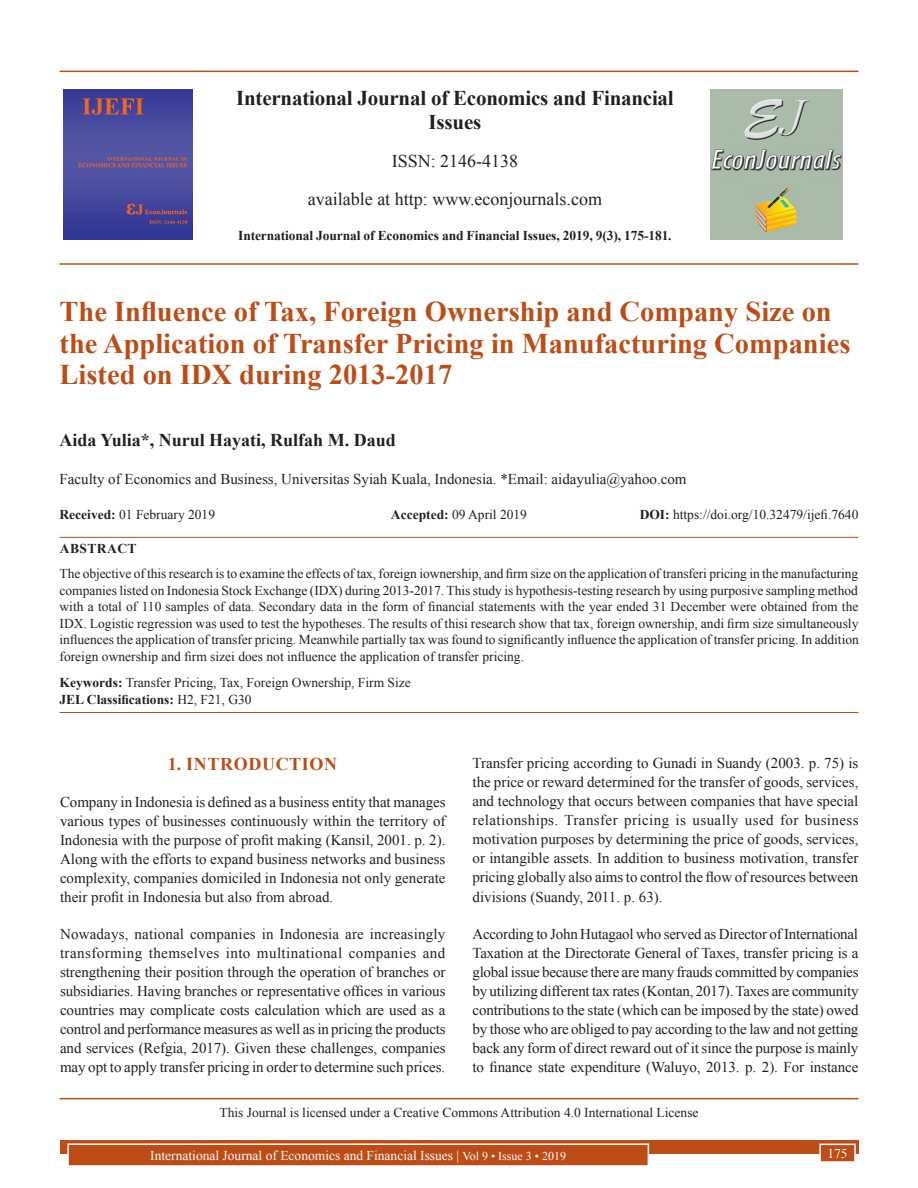
<style>
.page{position:relative;width:918px;height:1188px;background:#fff}
.page>*{position:absolute;margin:0;border:0;box-sizing:border-box;transform-origin:0 0}
.AT{font:700 28.5px/31.5px "Times New Roman";color:#bd4c16}
.Issue_details{font:700 21px/24px "Times New Roman";letter-spacing:-.01em;color:#231f20;text-align:center}
.Issue_details-2{font:18px "Times New Roman";color:#231f20}
.AU{font:700 18px "Times New Roman";color:#231f20}
.t1{font:700 18px "Times New Roman";letter-spacing:.035em;color:#bd4c16}
.TX{font:15px/19px "Times New Roman";letter-spacing:-.005em;color:#231f20;text-align:justify}
.AFF{font:15px "Times New Roman";color:#231f20}
.ABS{font:13.5px/16.5px "Times New Roman";color:#231f20;text-align:justify}
.KWD{font:13.5px/16.2px "Times New Roman";color:#231f20}
.HIS{font:13.5px "Times New Roman";color:#231f20}
.CCA{font:13.5px "Times New Roman";color:#231f20}
.Folio{font:13.5px "Times New Roman";color:#fff}
.Issue_details-3{font:700 13.5px "Times New Roman";letter-spacing:-.01em;color:#231f20}
.ABSH{font:700 13.5px "Times New Roman";letter-spacing:.035em;color:#231f20}
.s1{font-weight:700}
.s2{font-size:12px}
</style>
<div class="page">
<hr style="left:60px;top:71px;width:798px;height:1px;background:#bd4c16">
<hr style="left:60px;top:263px;width:798px;height:2px;background:#bd4c16">
<img style="left:64px;top:89px;width:129px;height:151px">
<img style="left:711px;top:89px;width:132px;height:150px">
<div style="left:60px;top:1140px;width:798px;height:13px;background:#bd4c16"></div>
<div style="left:68px;top:1144px;width:580px;height:22px;background:#bd4c16"></div>
<div style="left:67px;top:1143px;width:582px;height:24px;border:2px solid #fff"></div>
<div style="left:820px;top:1144px;width:35px;height:18px;background:#bd4c16"></div>
<div style="left:819px;top:1144px;width:37px;height:19px;border:2px solid #fff"></div>
<hr style="left:60px;top:537px;width:798px;height:1px;background:#bd4c16">
<hr style="left:60px;top:712px;width:798px;height:1px;background:#bd4c16">
<hr style="left:60px;top:1098px;width:798px;height:1px;background:#bd4c16">
<p class="Issue_details" style="left:236px;top:85px;width:439px">International Journal of Economics and Financial<br>Issues</p>
<p class="Issue_details-2" style="left:392px;top:148px;width:128px">ISSN: 2146-4138</p>
<p class="Issue_details-2" style="left:308px;top:186px;width:296px">available at http: www.econjournals.com</p>
<p class="Issue_details-3" style="left:238px;top:226px;width:435px">International Journal of Economics and Financial Issues, 2019, 9(3), 175-181.</p>
<p class="AT" style="left:60px;top:295px;width:792px">The Influence of Tax, Foreign Ownership and Company Size on the Application of Transfer Pricing in Manufacturing Companies<br>Listed on IDX during 2013-2017</p>
<p class="AU" style="left:60px;top:427px;width:338px">Aida Yulia*, Nurul Hayati, Rulfah M. Daud</p>
<p class="AFF" style="left:60px;top:469px;width:629px">Faculty of Economics and Business, Universitas Syiah Kuala, Indonesia. *Email: aidayulia@yahoo.com</p>
<p class="HIS" style="left:60px;top:505px;width:157px"><span class="s1">Received:</span> 01 February 2019</p>
<p class="HIS" style="left:391px;top:505px;width:138px"><span class="s1">Accepted:</span> 09 April 2019</p>
<p class="HIS" style="left:640px;top:505px;width:220px"><span class="s1">DOI:</span> https://doi.org/10.32479/ijefi.7640</p>
<p class="ABSH" style="left:60px;top:539px;width:78px">ABSTRACT</p>
<p class="ABS" style="left:60px;top:565px;width:801px">The objective of this research is to examine the effects of tax, foreign iownership, and firm size on the application of transferi pricing in the manufacturing companies listed on Indonesia Stock Exchange (IDX) during 2013-2017. This study is hypothesis-testing research by using purposive sampling method with a total of 110 samples of data. Secondary data in the form of financial statements with the year ended 31 December were obtained from the IDX. Logistic regression was used to test the hypotheses. The results of thisi research show that tax, foreign ownership, andi firm size simultaneously influences the application of transfer pricing. Meanwhile partially tax was found to significantly influence the application of transfer pricing. In addition foreign ownership and firm sizei does not influence the application of transfer pricing.</p>
<p class="KWD" style="left:60px;top:674px;width:353px"><span class="s1">Keywords:</span> Transfer Pricing, Tax, Foreign Ownership, Firm Size<br><span class="s1">JEL Classifications:</span> H2, F21, G30</p>
<h1 class="t1" style="left:168px;top:751px;width:171px">1. INTRODUCTION</h1>
<p class="TX" style="left:60px;top:792px;width:387px">Company in Indonesia is defined as a business entity that manages various types of businesses continuously within the territory of Indonesia with the purpose of profit making (Kansil, 2001. p. 2).<br>Along with the efforts to expand business networks and business complexity, companies domiciled in Indonesia not only generate their profit in Indonesia but also from abroad.</p>
<p class="TX" style="left:60px;top:924px;width:387px">Nowadays, national companies in Indonesia are increasingly transforming themselves into multinational companies and strengthening their position through the operation of branches or subsidiaries. Having branches or representative offices in various countries may complicate costs calculation which are used as a control and performance measures as well as in pricing the products and services (Refgia, 2017). Given these challenges, companies may opt to apply transfer pricing in order to determine such prices.</p>
<p class="TX" style="left:472px;top:753px;width:388px">Transfer pricing according to Gunadi in Suandy (2003. p. 75) is the price or reward determined for the transfer of goods, services, and technology that occurs between companies that have special relationships. Transfer pricing is usually used for business motivation purposes by determining the price of goods, services, or intangible assets. In addition to business motivation, transfer pricing globally also aims to control the flow of resources between divisions (Suandy, 2011. p. 63).</p>
<p class="TX" style="left:472px;top:924px;width:388px">According to John Hutagaol who served as Director of International Taxation at the Directorate General of Taxes, transfer pricing is a global issue because there are many frauds committed by companies by utilizing different tax rates (Kontan, 2017). Taxes are community contributions to the state (which can be imposed by the state) owed by those who are obliged to pay according to the law and not getting back any form of direct reward out of it since the purpose is mainly to finance state expenditure (Waluyo, 2013. p. 2). For instance</p>
<p class="CCA" style="left:219px;top:1103px;width:481px">This Journal is licensed under a Creative Commons Attribution 4.0 International License</p>
<p class="Folio" style="left:150px;top:1146px;width:417px">International Journal of Economics and Financial Issues | <span class="s2">Vol 9 • Issue 3 • 2019</span></p>
<p class="Folio" style="left:827px;top:1144px;width:22px">175</p>
</div>
